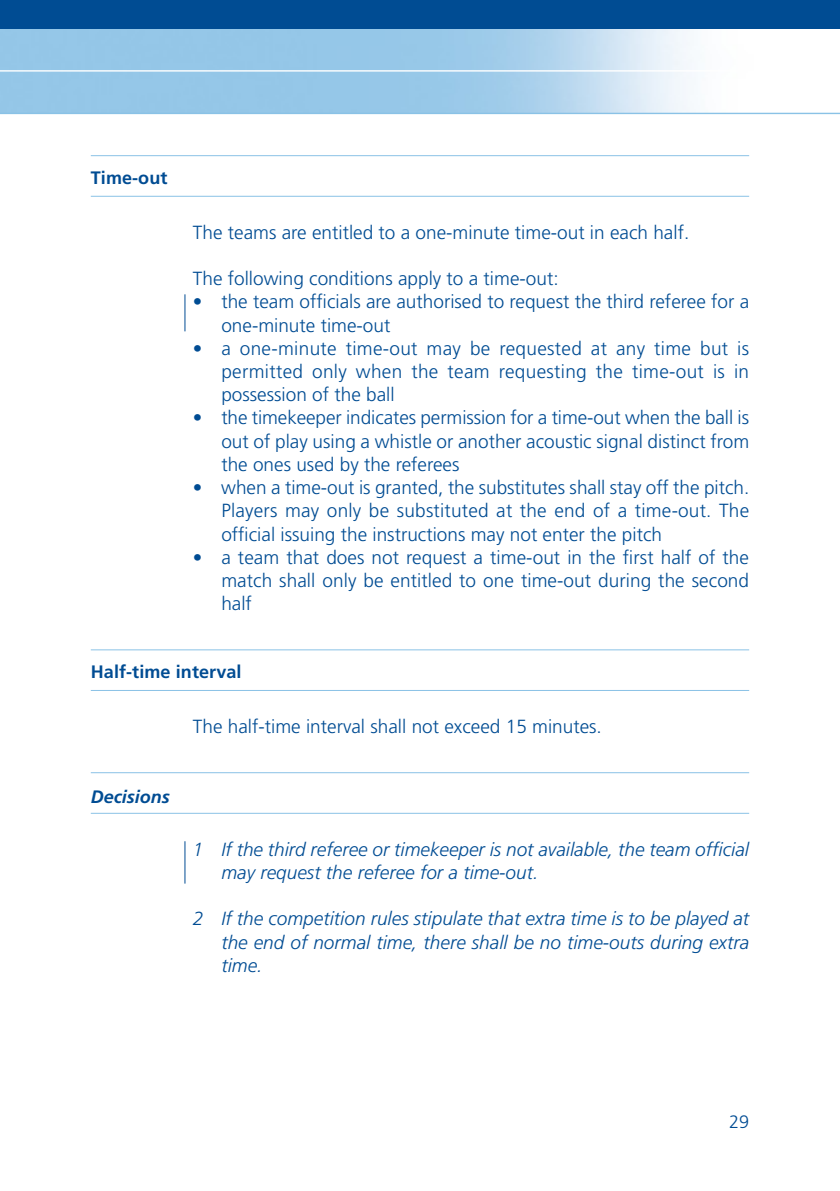
<style>
.page{position:relative;width:840px;height:1191px;background:#fff}
.page>*{position:absolute;margin:0;border:0;box-sizing:border-box;transform-origin:0 0}
.t1{font:300 19px/23.2px "Frutiger";color:#004c93;text-align:justify}
.t2{font:italic 300 19px/23.2px "Frutiger";color:#004c93}
.t3{font:700 18px "Frutiger";letter-spacing:.005em;color:#004c93}
.t4{font:italic 700 18px "Frutiger";color:#004c93}
.t5{font:300 18px "Frutiger";color:#004c93}
</style>
<div class="page">
<img style="left:0;top:28px;width:839px;height:85px">
<div style="left:0;top:0;width:839px;height:28px;background:#004c93"></div>
<hr style="left:0;top:70px;width:839px;height:2px;background:#fff">
<hr style="left:0;top:113px;width:839px;height:1px;background:#8ac2e6">
<hr style="left:91px;top:155px;width:657px;height:1px;background:#8ac2e6">
<hr style="left:91px;top:196px;width:657px;height:1px;background:#8ac2e6">
<hr style="left:91px;top:649px;width:657px;height:1px;background:#8ac2e6">
<hr style="left:91px;top:690px;width:657px;height:1px;background:#8ac2e6">
<hr style="left:91px;top:772px;width:657px;height:1px;background:#8ac2e6">
<hr style="left:91px;top:813px;width:657px;height:1px;background:#8ac2e6">
<hr style="left:184px;top:841px;width:1px;height:42px;background:#004c93">
<hr style="left:184px;top:294px;width:1px;height:37px;background:#004c93">
<p class="t3" style="left:91px;top:170px;width:78px">Time-out</p>
<p class="t1" style="left:193px;top:222px;width:497px">The teams are entitled to a one-minute time-out in each half.</p>
<p class="t1" style="left:193px;top:268px;width:367px">The following conditions apply to a time-out:</p>
<p class="t1" style="left:221px;top:292px;width:529px;text-indent:-28px">• the team officials are authorised to request the third referee for a one-minute time-out</p>
<p class="t1" style="left:221px;top:338px;width:529px;text-indent:-28px">• a one-minute time-out may be requested at any time but is permitted only when the team requesting the time-out is in possession of the ball</p>
<p class="t1" style="left:221px;top:408px;width:529px;text-indent:-28px">• the timekeeper indicates permission for a time-out when the ball is out of play using a whistle or another acoustic signal distinct from the ones used by the referees</p>
<p class="t1" style="left:221px;top:477px;width:529px;text-indent:-28px">• when a time-out is granted, the substitutes shall stay off the pitch.<br>Players may only be substituted at the end of a time-out. The official issuing the instructions may not enter the pitch</p>
<p class="t1" style="left:221px;top:547px;width:529px;text-indent:-28px">• a team that does not request a time-out in the first half of the match shall only be entitled to one time-out during the second half</p>
<p class="t3" style="left:91px;top:664px;width:152px">Half-time interval</p>
<p class="t4" style="left:91px;top:789px;width:80px">Decisions</p>
<p class="t1" style="left:193px;top:716px;width:410px">The half-time interval shall not exceed 15 minutes.</p>
<p class="t2" style="left:221px;top:839px;width:529px;text-indent:-28px">1 If the third referee or timekeeper is not available, the team official may request the referee for a time-out.</p>
<p class="t2" style="left:221px;top:908px;width:529px;text-align:justify;text-indent:-28px">2 If the competition rules stipulate that extra time is to be played at the end of normal time, there shall be no time-outs during extra time.</p>
<p class="t5" style="left:728px;top:1114px;width:22px">29</p>
</div>
